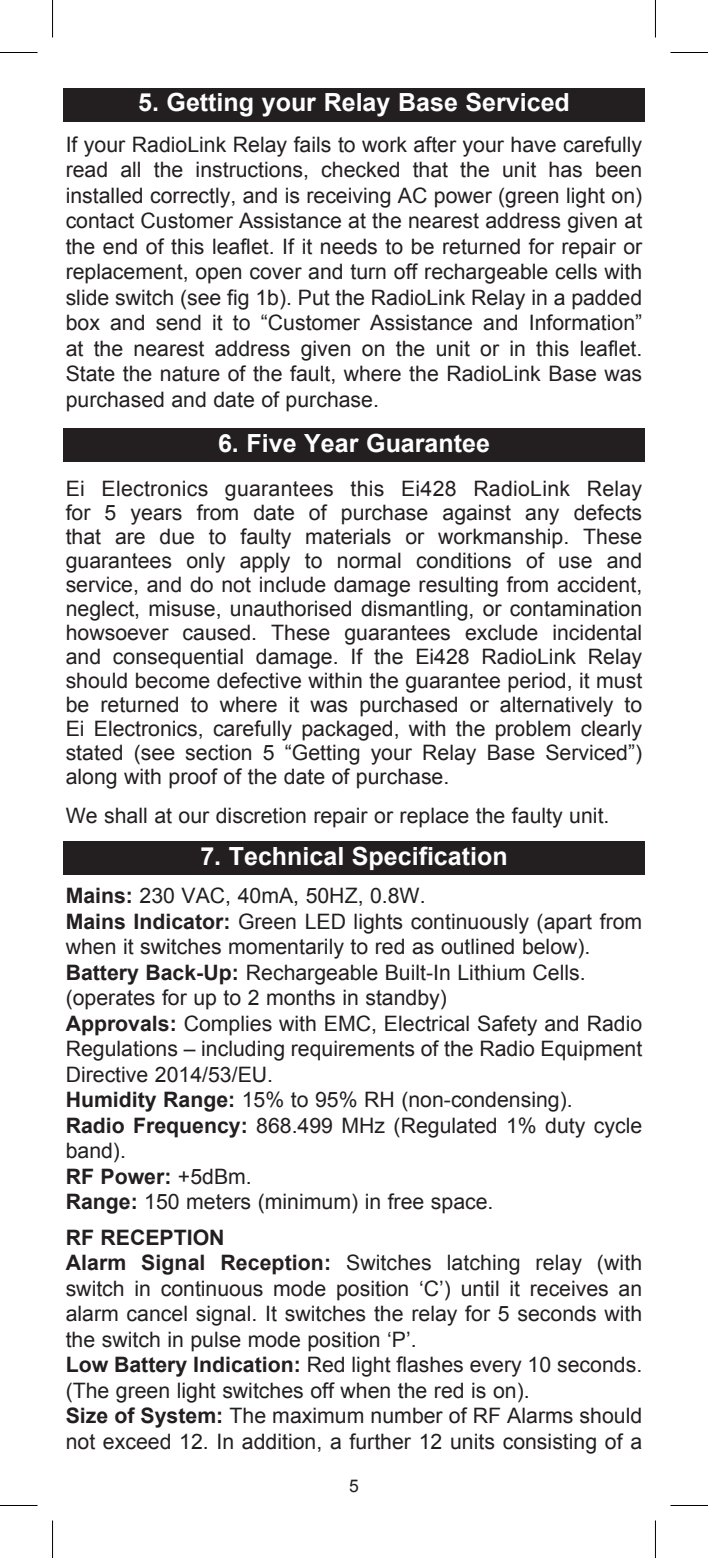
<style>
.page{position:relative;width:708px;height:1558px;background:#fff}
.page>*{position:absolute;margin:0;border:0;box-sizing:border-box;transform-origin:0 0}
.t1{font:700 25px "Arial";color:#fff}
.t2{font:21.25px/25.5px "Arial";color:#231f20;text-align:justify}
.t3{font:17.5px "Arial";color:#231f20}
.s1{font-weight:700}
</style>
<div class="page">
<div style="left:63px;top:841px;width:581px;height:33px;background:#231f20"></div>
<div style="left:63px;top:88px;width:581px;height:33px;background:#231f20"></div>
<div style="left:63px;top:428px;width:581px;height:33px;background:#231f20"></div>
<hr style="left:0;top:52px;width:38px;height:1px;background:#000">
<hr style="left:670px;top:52px;width:37px;height:1px;background:#000">
<hr style="left:0;top:1505px;width:38px;height:1px;background:#000">
<hr style="left:670px;top:1505px;width:37px;height:1px;background:#000">
<hr style="left:52px;top:0;width:1px;height:37px;background:#000">
<hr style="left:52px;top:1520px;width:1px;height:38px;background:#000">
<hr style="left:654px;top:0;width:1px;height:37px;background:#000">
<hr style="left:654px;top:1520px;width:1px;height:38px;background:#000">
<p class="t1" style="left:138px;top:93px;width:433px">5. Getting your Relay Base Serviced</p>
<p class="t2" style="left:66px;top:133px;width:578px">If your RadioLink Relay fails to work after your have carefully read all the instructions, checked that the unit has been installed correctly, and is receiving AC power (green light on) contact Customer Assistance at the nearest address given at the end of this leaflet. If it needs to be returned for repair or replacement, open cover and turn off rechargeable cells with slide switch (see fig 1b). Put the RadioLink Relay in a padded box and send it to “Customer Assistance and Information” at the nearest address given on the unit or in this leaflet.<br>State the nature of the fault, where the RadioLink Base was purchased and date of purchase.</p>
<p class="t1" style="left:218px;top:433px;width:273px">6. Five Year Guarantee</p>
<p class="t2" style="left:66px;top:478px;width:578px;line-height:24px">Ei Electronics guarantees this Ei428 RadioLink Relay for 5 years from date of purchase against any defects that are due to faulty materials or workmanship. These guarantees only apply to normal conditions of use and service, and do not include damage resulting from accident, neglect, misuse, unauthorised dismantling, or contamination howsoever caused. These guarantees exclude incidental and consequential damage. If the Ei428 RadioLink Relay should become defective within the guarantee period, it must be returned to where it was purchased or alternatively to Ei Electronics, carefully packaged, with the problem clearly stated (see section 5 “Getting your Relay Base Serviced”) along with proof of the date of purchase.</p>
<p class="t2" style="left:66px;top:804px;width:545px">We shall at our discretion repair or replace the faulty unit.</p>
<p class="t1" style="left:200px;top:847px;width:309px">7. Technical Specification</p>
<p class="t2" style="left:66px;top:885px;width:578px;text-align:left"><span class="s1">Mains:</span> 230 VAC, 40mA, 50HZ, 0.8W.<br><span class="s1">Mains Indicator:</span> Green LED lights continuously (apart from when it switches momentarily to red as outlined below).<br><span class="s1">Battery Back-Up:</span> Rechargeable Built-In Lithium Cells. (operates for up to 2 months in standby)<br><span class="s1">Approvals:</span> Complies with EMC, Electrical Safety and Radio Regulations – including requirements of the Radio Equipment Directive 2014/53/EU.<br><span class="s1">Humidity Range:</span> 15% to 95% RH (non-condensing).<br><span class="s1">Radio Frequency:</span> 868.499 MHz (Regulated 1% duty cycle band).<br><span class="s1">RF Power:</span> +5dBm.<br><span class="s1">Range:</span> 150 meters (minimum) in free space.</p>
<p class="t2" style="left:66px;top:1226px;width:578px;text-align:left"><span class="s1">RF RECEPTION<br>Alarm Signal Reception:</span> Switches latching relay (with switch in continuous mode position ‘C’) until it receives an alarm cancel signal. It switches the relay for 5 seconds with the switch in pulse mode position ‘P’.<br><span class="s1">Low Battery Indication:</span> Red light flashes every 10 seconds. (The green light switches off when the red is on).<br><span class="s1">Size of System:</span> The maximum number of RF Alarms should not exceed 12. In addition, a further 12 units consisting of a</p>
<p class="t3" style="left:349px;top:1479px;width:11px">5</p>
</div>
